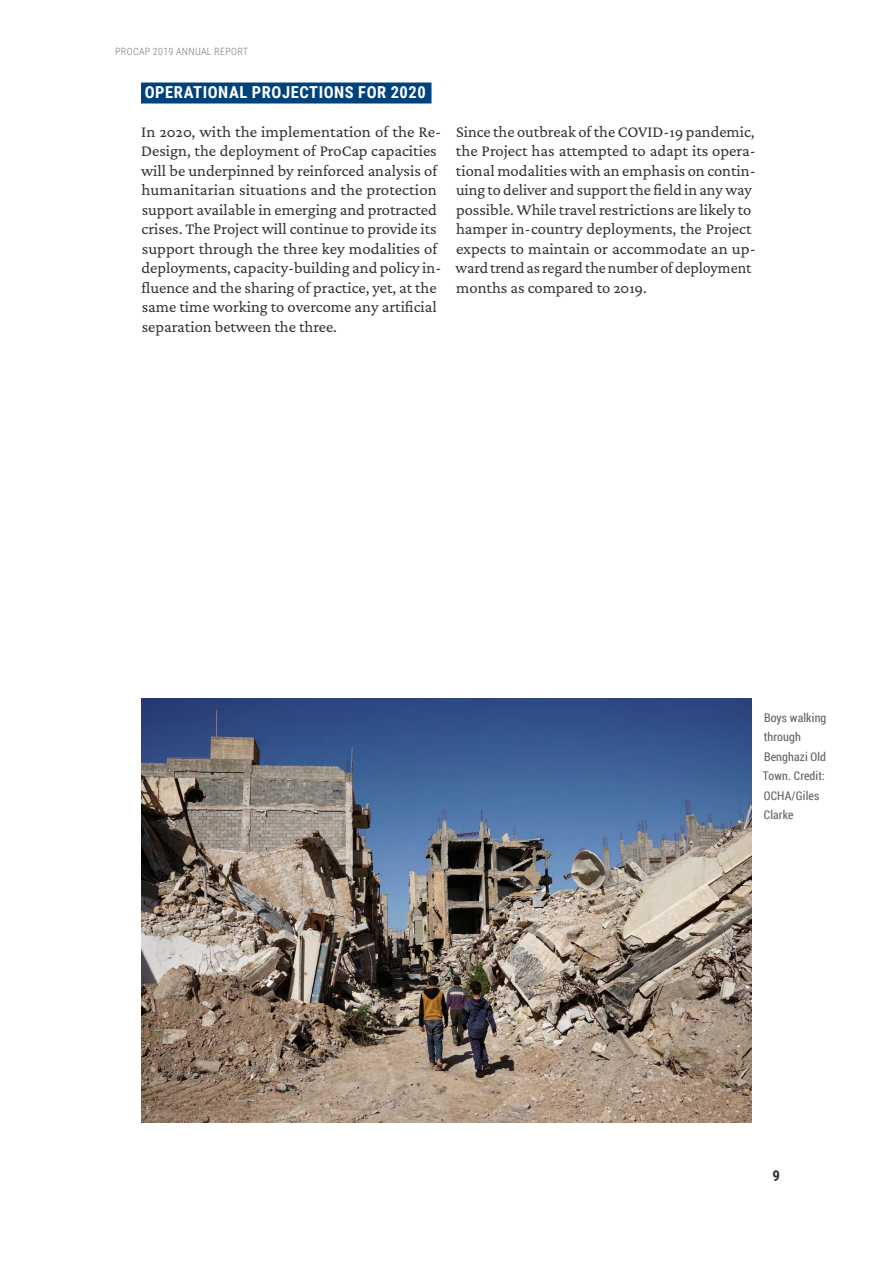
<style>
.page{position:relative;width:893px;height:1263px;background:#fff}
.page>*{position:absolute;margin:0;border:0;box-sizing:border-box;transform-origin:0 0}
.t1{font:200 16.5px/19.5px "Crimson Pro";color:#323031}
.t2{font:700 16.5px "Roboto Condensed";letter-spacing:.035em;color:#fff}
.t3{font:700 15px "Roboto Condensed";color:#323031}
.t4{font:12px/19.5px "Roboto Condensed";letter-spacing:.01em;color:#636466}
.t5{font:300 10.05px "Roboto Condensed";letter-spacing:.035em;color:#77797b}
</style>
<div class="page">
<div style="left:141px;top:83px;width:290px;height:21px;background:#00437c"></div>
<img style="left:141px;top:698px;width:611px;height:425px">
<p class="t5" style="left:115px;top:44px;width:135px">PROCAP 2019 ANNUAL REPORT</p>
<p class="t2" style="left:145px;top:80px;width:283px">OPERATIONAL PROJECTIONS FOR 2020</p>
<p class="t1" style="left:141px;top:121px;width:302px">In 2020, with the implementation of the Re-Design, the deployment of ProCap capacities will be underpinned by reinforced analysis of humanitarian situations and the protection support available in emerging and protracted crises. The Project will continue to provide its support through the three key modalities of deployments, capacity-building and policy in&shy;fluence and the sharing of practice, yet, at the same time working to overcome any artificial separation between the three.</p>
<p class="t1" style="left:456px;top:121px;width:302px">Since the outbreak of the COVID-19 pandemic, the Project has attempted to adapt its opera&shy;tional modalities with an emphasis on contin&shy;uing to deliver and support the field in any way possible. While travel restrictions are likely to hamper in-country deployments, the Project expects to maintain or accommodate an up&shy;ward trend as regard the number of deployment months as compared to 2019.</p>
<p class="t4" style="left:763px;top:707px;width:65px">Boys walking through<br>Benghazi Old<br>Town. Credit:<br>OCHA/Giles<br>Clarke</p>
<p class="t3" style="left:773px;top:1165px;width:9px">9</p>
</div>
